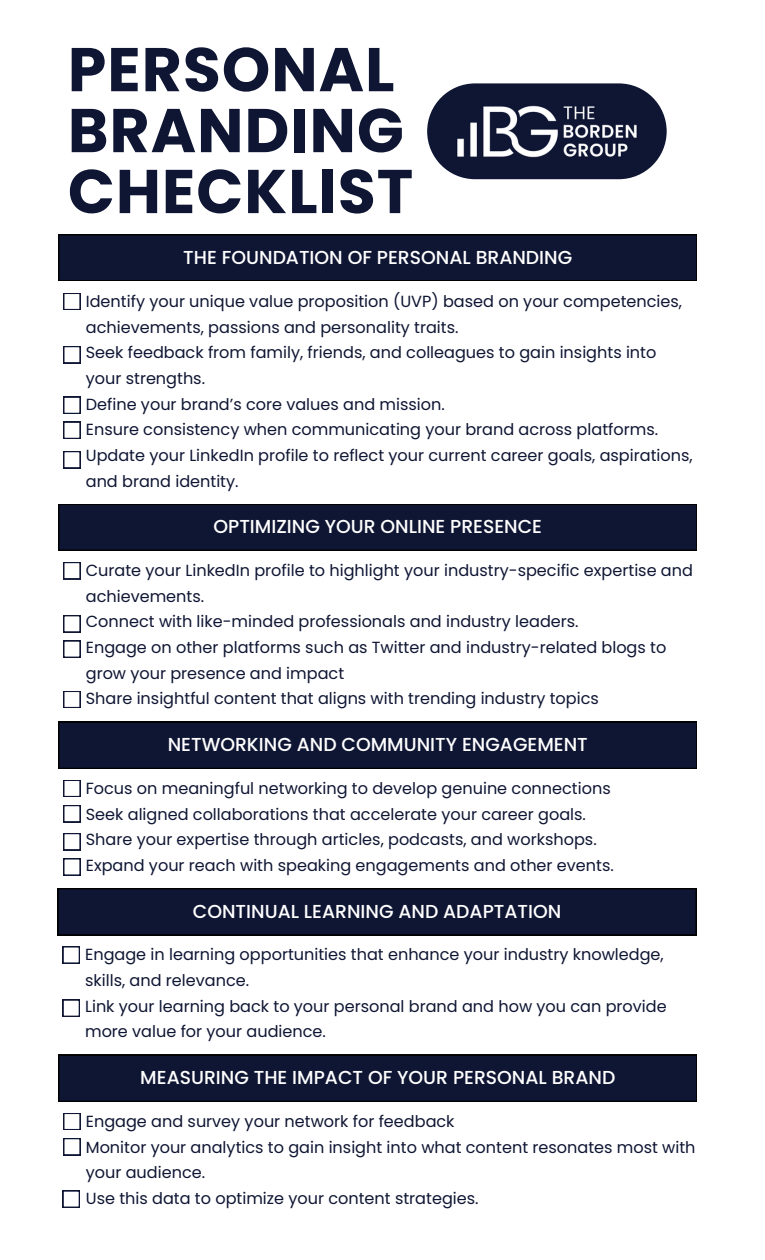
<style>
.page{position:relative;width:765px;height:1260px;background:#fff}
.page>*{position:absolute;margin:0;border:0;box-sizing:border-box;transform-origin:0 0}
.t1{font:700 61.62px/61px "Poppins";letter-spacing:.015em;color:#0f1633}
.t2{font:500 18.75px "Poppins";color:#fff}
.t3{font:16.12px/25.6px "Poppins";color:#0f1633}
</style>
<div class="page">
<div style="left:58px;top:235px;width:639px;height:46px;background:#000"></div>
<div style="left:59px;top:235px;width:637px;height:45px;background:#0f1633"></div>
<svg style="left:64px;top:293px;width:16px;height:17px"></svg>
<svg style="left:64px;top:346px;width:16px;height:17px"></svg>
<svg style="left:64px;top:397px;width:16px;height:17px"></svg>
<svg style="left:64px;top:422px;width:16px;height:17px"></svg>
<svg style="left:64px;top:451px;width:16px;height:17px"></svg>
<svg style="left:64px;top:562px;width:16px;height:17px"></svg>
<svg style="left:64px;top:615px;width:16px;height:17px"></svg>
<svg style="left:64px;top:691px;width:16px;height:17px"></svg>
<svg style="left:64px;top:641px;width:16px;height:17px"></svg>
<div style="left:58px;top:504px;width:639px;height:46px;background:#0f1633"></div>
<svg style="left:64px;top:780px;width:16px;height:17px"></svg>
<svg style="left:64px;top:833px;width:16px;height:17px"></svg>
<svg style="left:64px;top:805px;width:16px;height:17px"></svg>
<svg style="left:64px;top:859px;width:16px;height:16px"></svg>
<div style="left:59px;top:722px;width:638px;height:47px;background:#0f1633"></div>
<svg style="left:63px;top:947px;width:17px;height:16px"></svg>
<svg style="left:63px;top:1000px;width:17px;height:17px"></svg>
<div style="left:58px;top:888px;width:638px;height:47px;background:#0f1633"></div>
<svg style="left:64px;top:1113px;width:16px;height:17px"></svg>
<div style="left:63px;top:1191px;width:17px;height:17px;background:#0f1633"></div>
<svg style="left:63px;top:1191px;width:16px;height:16px"></svg>
<svg style="left:64px;top:1138px;width:16px;height:17px"></svg>
<div style="left:59px;top:1055px;width:638px;height:47px;background:#0f1633"></div>
<img style="left:427px;top:83px;width:240px;height:96px;border-radius:48px">
<p class="t1" style="left:68px;top:39px;width:347px">PERSONAL<br>BRANDING<br>CHECKLIST</p>
<h1 class="t2" style="left:183px;top:244px;width:390px">THE FOUNDATION OF PERSONAL BRANDING</h1>
<p class="t3" style="left:86px;top:289px;width:598px">Identify your unique value proposition (UVP) based on your competencies, achievements, passions and personality traits.</p>
<h2 class="t3" style="left:86px;top:340px;width:572px">Seek feedback from family, friends, and colleagues to gain insights into your strengths.</h2>
<p class="t3" style="left:86px;top:391px;width:361px">Define your brand’s core values and mission.</p>
<p class="t3" style="left:86px;top:417px;width:574px">Ensure consistency when communicating your brand across platforms.</p>
<p class="t3" style="left:86px;top:443px;width:608px">Update your LinkedIn profile to reflect your current career goals, aspirations, and brand identity.</p>
<p class="t2" style="left:213px;top:513px;width:330px">OPTIMIZING YOUR ONLINE PRESENCE</p>
<p class="t3" style="left:86px;top:558px;width:609px">Curate your LinkedIn profile to highlight your industry-specific expertise and achievements.</p>
<p class="t3" style="left:86px;top:609px;width:494px">Connect with like-minded professionals and industry leaders.</p>
<h2 class="t3" style="left:86px;top:635px;width:582px">Engage on other platforms such as Twitter and industry-related blogs to grow your presence and impact</h2>
<p class="t3" style="left:86px;top:686px;width:515px">Share insightful content that aligns with trending industry topics</p>
<p class="t2" style="left:168px;top:731px;width:422px">NETWORKING AND COMMUNITY ENGAGEMENT</p>
<p class="t3" style="left:86px;top:776px;width:526px">Focus on meaningful networking to develop genuine connections</p>
<p class="t3" style="left:86px;top:801px;width:502px">Seek aligned collaborations that accelerate your career goals.</p>
<h2 class="t3" style="left:86px;top:827px;width:512px">Share your expertise through articles, podcasts, and workshops.</h2>
<p class="t3" style="left:86px;top:852px;width:530px">Expand your reach with speaking engagements and other events.</p>
<h2 class="t2" style="left:193px;top:898px;width:370px">CONTINUAL LEARNING AND ADAPTATION</h2>
<p class="t3" style="left:85px;top:942px;width:580px">Engage in learning opportunities that enhance your industry knowledge, skills, and relevance.</p>
<p class="t3" style="left:85px;top:993px;width:583px">Link your learning back to your personal brand and how you can provide more value for your audience.</p>
<p class="t2" style="left:140px;top:1064px;width:477px">MEASURING THE IMPACT OF YOUR PERSONAL BRAND</p>
<p class="t3" style="left:86px;top:1109px;width:370px">Engage and survey your network for feedback</p>
<p class="t3" style="left:86px;top:1134px;width:611px">Monitor your analytics to gain insight into what content resonates most with your audience.</p>
<h2 class="t3" style="left:86px;top:1186px;width:394px">Use this data to optimize your content strategies.</h2>
</div>
